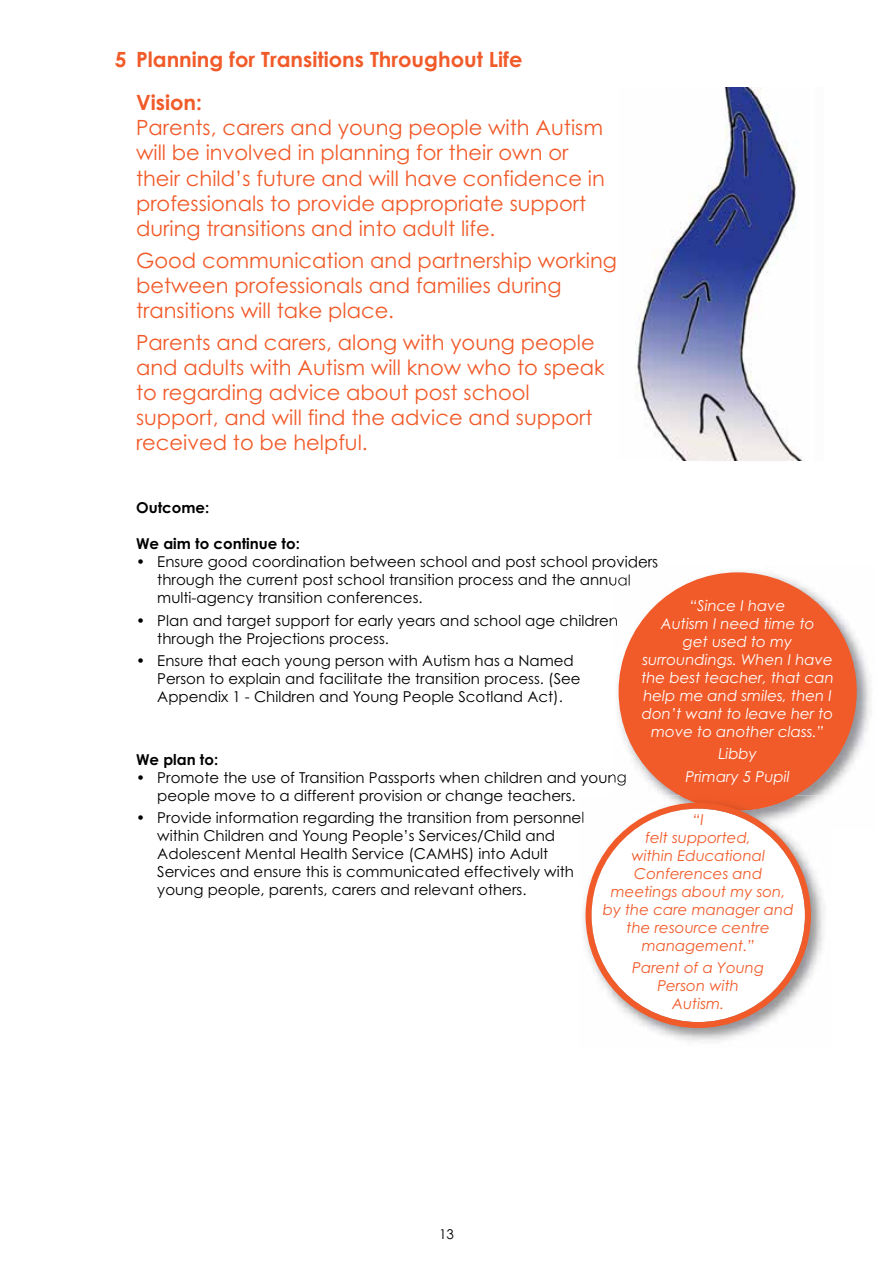
<style>
.page{position:relative;width:893px;height:1263px;background:#fff}
.page>*{position:absolute;margin:0;border:0;box-sizing:border-box;transform-origin:0 0}
.t1{font:21px/25.2px "Century Gothic";color:#f15a29}
.t2{font:700 21px "Century Gothic";color:#f15a29}
.t3{font:15px/18px "Century Gothic";color:#000}
.t4{font:italic 15px/18px "Century Gothic";color:#fff;text-align:center}
.t5{font:italic 15px/18px "Century Gothic";color:#f15a29;text-align:center}
.t6{font:700 15px "Century Gothic";color:#000}
.t7{font:13.5px "Century Gothic";color:#000}
</style>
<div class="page">
<img style="left:635px;top:87px;width:170px;height:373px">
<img style="left:612px;top:566px;width:259px;height:230px">
<div style="left:619px;top:572px;width:238px;height:238px;background:#f15a29;border-radius:50%"></div>
<img style="left:579px;top:796px;width:246px;height:246px">
<img style="left:680px;top:796px;width:115px;height:7px">
<svg style="left:586px;top:803px;width:225px;height:225px"></svg>
<p class="t2" style="left:115px;top:47px;width:409px">5 Planning for Transitions Throughout Life</p>
<p class="t2" style="left:136px;top:90px;width:67px">Vision:</p>
<p class="t1" style="left:136px;top:115px;width:470px">Parents, carers and young people with Autism will be involved in planning for their own or their child’s future and will have confidence in professionals to provide appropriate support during transitions and into adult life.</p>
<p class="t1" style="left:136px;top:248px;width:482px">Good communication and partnership working between professionals and families during transitions will take place.</p>
<p class="t1" style="left:136px;top:330px;width:470px">Parents and carers, along with young people and adults with Autism will know who to speak to regarding advice about post school support, and will find the advice and support received to be helpful.</p>
<p class="t6" style="left:136px;top:499px;width:75px">Outcome:</p>
<p class="t6" style="left:136px;top:535px;width:165px">We aim to continue to:</p>
<p class="t3" style="left:157px;top:553px;width:502px;text-indent:-21px">• Ensure good coordination between school and post school providers through the current post school transition process and the annual multi-agency transition conferences.</p>
<p class="t3" style="left:157px;top:611px;width:462px;text-indent:-21px">• Plan and target support for early years and school age children through the Projections process.</p>
<p class="t3" style="left:157px;top:652px;width:425px;text-indent:-21px">• Ensure that each young person with Autism has a Named<br>Person to explain and facilitate the transition process. (See<br>Appendix 1 - Children and Young People Scotland Act).</p>
<p class="t4" style="left:641px;top:597px;width:194px">“Since I have<br>Autism I need time to<br>get used to my surroundings. When I have the best teacher, that can help me and smiles, then I don’t want to leave her to move to another class.”</p>
<p class="t4" style="left:686px;top:743px;width:106px;line-height:22.2px">Libby<br>Primary 5 Pupil</p>
<p class="t5" style="left:603px;top:811px;width:192px">“I<br>felt supported,<br>within Educational<br>Conferences and meetings about my son, by the care manager and the resource centre management.”</p>
<p class="t5" style="left:632px;top:959px;width:133px">Parent of a Young<br>Person with<br>Autism.</p>
<p class="t6" style="left:136px;top:750px;width:84px">We plan to:</p>
<p class="t3" style="left:157px;top:768px;width:471px;text-indent:-21px">• Promote the use of Transition Passports when children and young people move to a different provision or change teachers.</p>
<p class="t3" style="left:157px;top:808px;width:429px;text-indent:-21px">• Provide information regarding the transition from personnel within Children and Young People’s Services/Child and Adolescent Mental Health Service (CAMHS) into Adult Services and ensure this is communicated effectively with young people, parents, carers and relevant others.</p>
<p class="t7" style="left:439px;top:1226px;width:16px">13</p>
</div>
